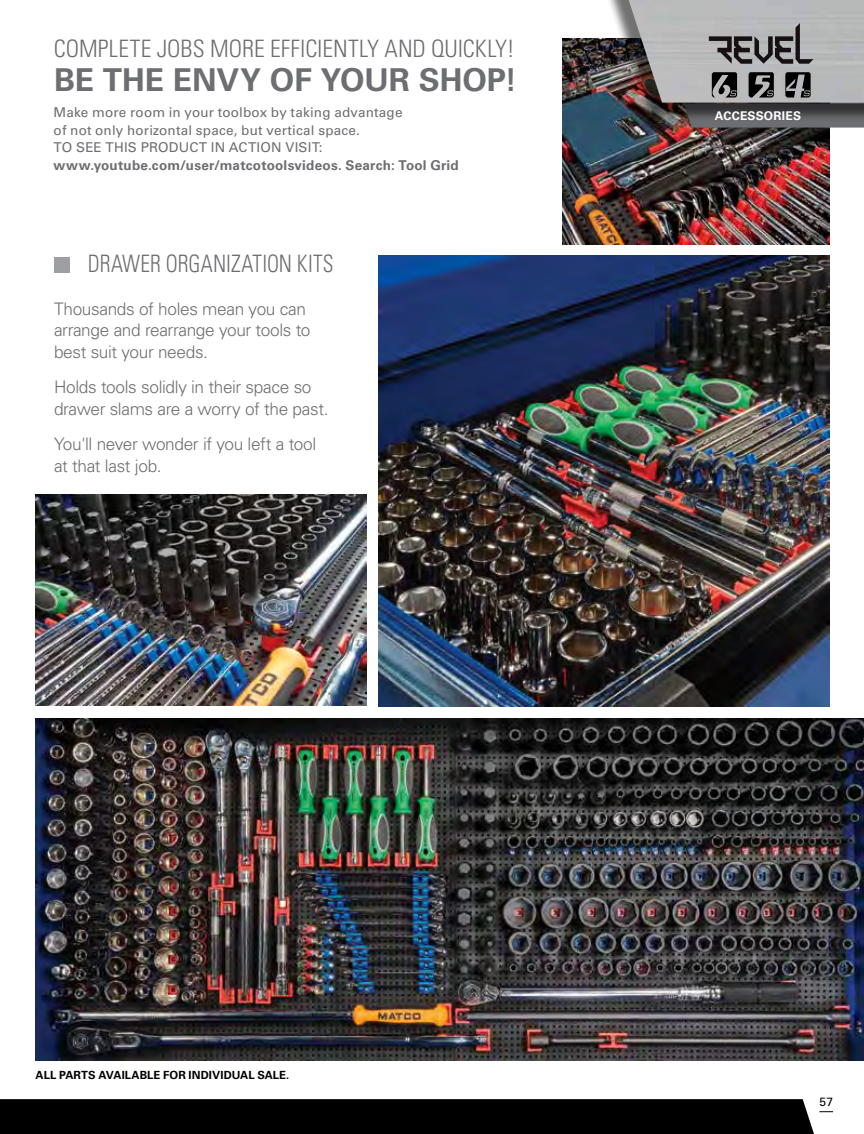
<style>
.page{position:relative;width:864px;height:1134px;background:#fff}
.page>*{position:absolute;margin:0;border:0;box-sizing:border-box;transform-origin:0 0}
.t1{font:700 31.5px "Univers LT Std";color:#6d6e71}
.t2{font:300 condensed 24px "Univers LT Std";color:#6d6e71}
.t3{font:300 condensed 24px "Univers LT Std";color:#6d6e71;scale:.9 1}
.t4{font:300 17.25px/21.8px "Univers LT Std";letter-spacing:-.02em;color:#6d6e71}
.t5{font:13.5px/17.7px "Univers LT Std";letter-spacing:.01em;color:#6d6e71}
.t6{font:700 13.5px "Univers LT Std";letter-spacing:.015em;color:#6d6e71}
.t7{font:700 12px "Univers LT Std";letter-spacing:.02em;color:#fff}
.t8{font:12px "Univers LT Std";color:#000}
.t9{font:700 11.25px "Univers LT Std";letter-spacing:.005em;color:#000}
</style>
<div class="page">
<img style="left:36px;top:719px;width:828px;height:341px">
<img style="left:378px;top:255px;width:451px;height:451px">
<img style="left:36px;top:494px;width:330px;height:211px">
<img style="left:562px;top:38px;width:267px;height:207px">
<div style="left:54px;top:257px;width:16px;height:16px;background:#9d9fa2"></div>
<div style="left:0;top:1099px;width:833px;height:35px;background:#000"></div>
<div style="left:602px;top:0;width:262px;height:122px;background:#000;opacity:.56"></div>
<img style="left:620px;top:0;width:244px;height:103px">
<svg style="left:684px;top:72px;width:180px;height:56px;background:#727273"></svg>
<svg style="left:709px;top:23px;width:105px;height:41px;background:#888788"></svg>
<h2 class="t2" style="left:54px;top:34px;width:463px">COMPLETE JOBS MORE EFFICIENTLY AND QUICKLY!</h2>
<h1 class="t1" style="left:54px;top:61px;width:465px">BE THE ENVY OF YOUR SHOP!</h1>
<p class="t5" style="left:54px;top:103px;width:350px">Make more room in your toolbox by taking advantage of not only horizontal space, but vertical space.<br>TO SEE THIS PRODUCT IN ACTION VISIT:</p>
<p class="t6" style="left:54px;top:157px;width:407px">www.youtube.com/user/matcotoolsvideos. Search: Tool Grid</p>
<h2 class="t3" style="left:88px;top:249px;width:275px">DRAWER ORGANIZATION KITS</h2>
<p class="t4" style="left:54px;top:298px;width:258px">Thousands of holes mean you can arrange and rearrange your tools to best suit your needs.</p>
<p class="t4" style="left:54px;top:376px;width:276px">Holds tools solidly in their space so drawer slams are a worry of the past.</p>
<p class="t4" style="left:54px;top:433px;width:264px">You'll never wonder if you left a tool at that last job.</p>
<p class="t7" style="left:715px;top:109px;width:88px">ACCESSORIES</p>
<p class="t9" style="left:36px;top:1069px;width:255px">ALL PARTS AVAILABLE FOR INDIVIDUAL SALE.</p>
<p class="t8" style="left:819px;top:1095px;width:15px">57</p>
</div>
